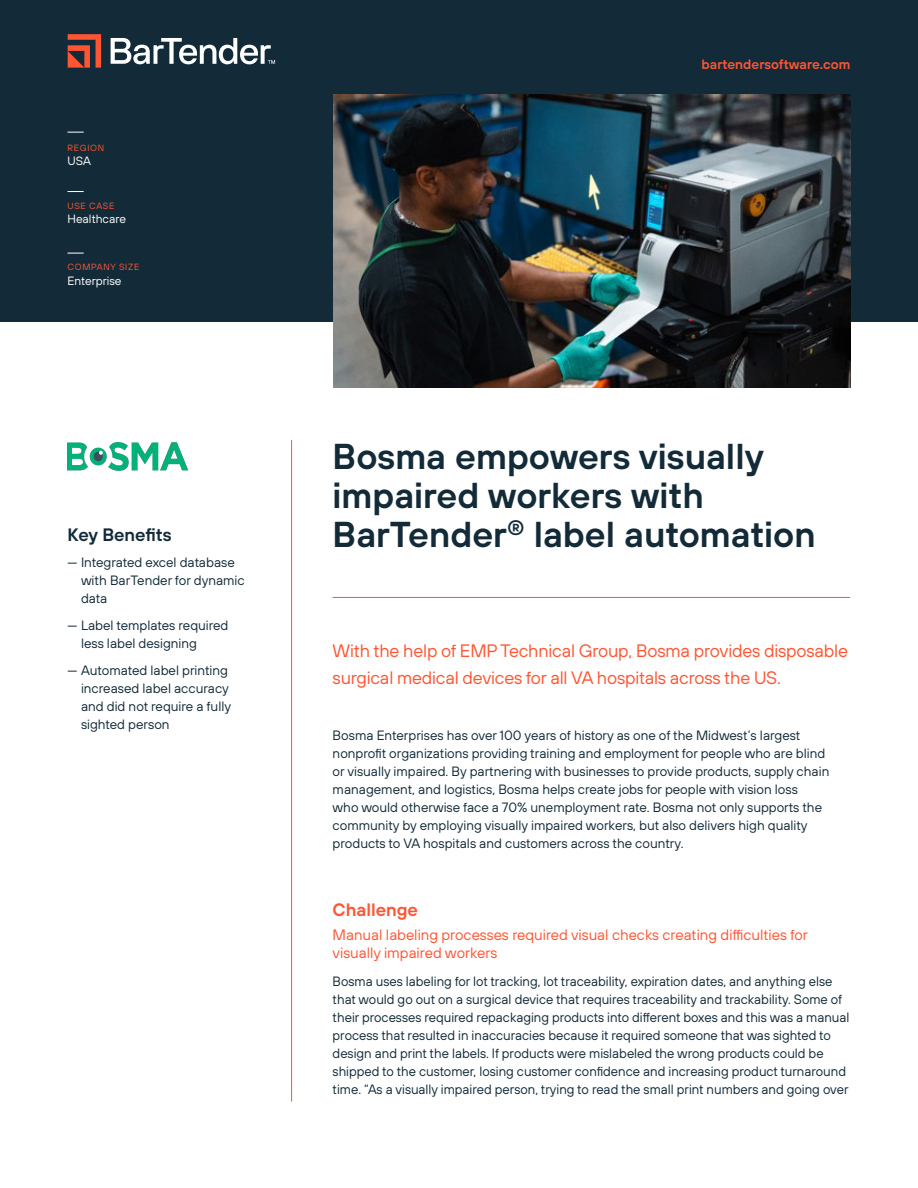
<style>
.page{position:relative;width:918px;height:1188px;background:#fff}
.page>*{position:absolute;margin:0;border:0;box-sizing:border-box;transform-origin:0 0}
.Main_Header{font:36px/39px "TT Hoves Pro Dm Bd";color:#132b38}
.Intro_Headline{font:18px/27px "TT Hoves Pro";letter-spacing:-.01em;color:#ff5532}
.Subhead_-_Sidebar{font:18px "TT Hoves Pro Dm Bd";color:#132b38}
.Subhead{font:18px "TT Hoves Pro Dm Bd";color:#ff5532}
.Body_subhead{font:15px/18px "TT Hoves Pro";color:#ff5532}
.Body{font:13.5px/18px "TT Hoves Pro";color:#132b38}
.Bullet{font:13.5px/18px "TT Hoves Pro";color:#132b38}
.t1{font:13.5px "TT Hoves Pro Dm Bd";color:#ff5532}
.t2{font:12px "TT Hoves Pro";color:#fff}
.t3{font:9px "TT Hoves Pro";letter-spacing:.075em;color:#ff5532}
</style>
<div class="page">
<div style="left:0;top:0;width:918px;height:322px;background:#132b38"></div>
<svg style="left:68px;top:34px;width:33px;height:34px"></svg>
<svg style="left:111px;top:38px;width:164px;height:26px"></svg>
<hr style="left:291px;top:440px;width:1px;height:662px;background:#ff5532">
<img style="left:333px;top:94px;width:517px;height:293px">
<hr style="left:333px;top:597px;width:517px;height:1px;background:#ff5532">
<svg style="left:68px;top:132px;width:16px;height:1px"></svg>
<svg style="left:68px;top:191px;width:16px;height:1px"></svg>
<svg style="left:68px;top:253px;width:16px;height:1px"></svg>
<img style="left:68px;top:443px;width:121px;height:28px">
<p class="t3" style="left:68px;top:141px;width:38px">REGION</p>
<p class="t2" style="left:68px;top:153px;width:25px">USA</p>
<p class="t3" style="left:68px;top:200px;width:48px">USE CASE</p>
<p class="t2" style="left:68px;top:211px;width:60px">Healthcare</p>
<p class="t3" style="left:68px;top:261px;width:73px">COMPANY SIZE</p>
<p class="t2" style="left:68px;top:273px;width:55px">Enterprise</p>
<p class="Subhead_-_Sidebar" style="left:68px;top:522px;width:106px">Key Benefits</p>
<p class="Bullet" style="left:81px;top:554px;width:165px;text-indent:-14px">— Integrated excel database with BarTender for dynamic data</p>
<p class="Bullet" style="left:81px;top:616px;width:149px;text-indent:-14px">— Label templates required less label designing</p>
<p class="Bullet" style="left:81px;top:661px;width:152px;text-indent:-14px">— Automated label printing increased label accuracy and did not require a fully sighted person</p>
<p class="t1" style="left:702px;top:54px;width:150px">bartendersoftware.com</p>
<p class="Main_Header" style="left:333px;top:437px;width:485px">Bosma empowers visually impaired workers with<br>BarTender<sup>®</sup> label automation</p>
<p class="Intro_Headline" style="left:333px;top:637px;width:517px">With the help of EMP Technical Group, Bosma provides disposable surgical medical devices for all VA hospitals across the US.</p>
<p class="Body" style="left:333px;top:726px;width:498px">Bosma Enterprises has over 100 years of history as one of the Midwest’s largest nonprofit organizations providing training and employment for people who are blind or visually impaired. By partnering with businesses to provide products, supply chain management, and logistics, Bosma helps create jobs for people with vision loss<br>who would otherwise face a 70% unemployment rate. Bosma not only supports the community by employing visually impaired workers, but also delivers high quality products to VA hospitals and customers across the country.</p>
<p class="Subhead" style="left:333px;top:897px;width:87px">Challenge</p>
<p class="Body_subhead" style="left:333px;top:926px;width:477px">Manual labeling processes required visual checks creating difficulties for visually impaired workers</p>
<p class="Body" style="left:333px;top:973px;width:518px">Bosma uses labeling for lot tracking, lot traceability, expiration dates, and anything else that would go out on a surgical device that requires traceability and trackability. Some of their processes required repackaging products into different boxes and this was a manual process that resulted in inaccuracies because it required someone that was sighted to design and print the labels. If products were mislabeled the wrong products could be shipped to the customer, losing customer confidence and increasing product turnaround time. “As a visually impaired person, trying to read the small print numbers and going over</p>
</div>
